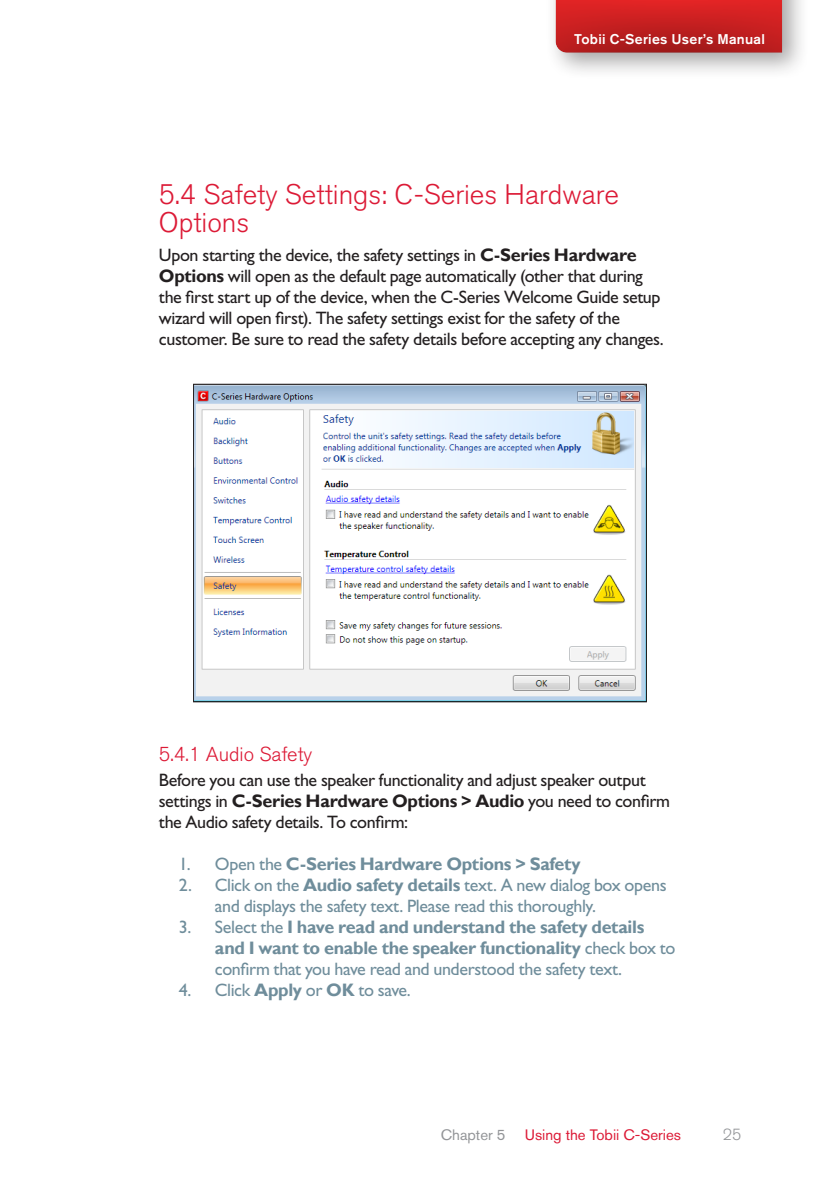
<style>
.page{position:relative;width:840px;height:1191px;background:#fff}
.page>*{position:absolute;margin:0;border:0;box-sizing:border-box;transform-origin:0 0}
.Heading_2_-_Title__1{font:300 28px/28px "Akzidenz Grotesk BE";color:#dc1a36}
.Heading_3_-_Title__1{font:300 20px "Akzidenz Grotesk BE";color:#dc1a36}
.Normal_-_Bodytext__9{font:18px/21px "Gill Sans Std";letter-spacing:-.02em;color:#231f20}
.numbering{font:700 18px/21px "Gill Sans";letter-spacing:-.02em;color:#6f8d9b}
.numbering-2{font:18px/21px "Gill Sans Std";letter-spacing:-.025em;color:#6f8d9b}
.t1{font:300 16px "Akzidenz Grotesk BE";color:#939598}
.t2{font:15px "Akzidenz Grotesk BE";color:#dc1a36}
.t3{font:15px "Akzidenz Grotesk BE";color:#939598}
.t4{font:500 14px "Akzidenz Grotesk BE";letter-spacing:.02em;color:#fff}
.s1{font-family:"Gill Sans";font-weight:700}
.s2{font-family:"Gill Sans Std";font-weight:400}
</style>
<div class="page">
<div style="left:544px;top:0;width:265px;height:80px;background:#231f20;opacity:.4"></div>
<div style="left:552px;top:0;width:230px;height:53px;background:#231f20;opacity:.56"></div>
<img style="left:195px;top:386px;width:449px;height:314px">
<div style="left:193px;top:384px;width:453px;height:318px;border:1px solid #231f20"></div>
<p class="t4" style="left:574px;top:30px;width:192px">Tobii C-Series User’s Manual</p>
<p class="Heading_2_-_Title__1" style="left:159px;top:181px;width:461px">5.4 Safety Settings: C-Series Hardware<br>Options</p>
<p class="Normal_-_Bodytext__9" style="left:159px;top:245px;width:506px">Upon starting the device, the safety settings in <span class="s1">C-Series Hardware Options</span> will open as the default page automatically (other that during the first start up of the device, when the C-Series Welcome Guide setup wizard will open first). The safety settings exist for the safety of the customer. Be sure to read the safety details before accepting any changes.</p>
<p class="Heading_3_-_Title__1" style="left:159px;top:743px;width:155px">5.4.1 Audio Safety</p>
<p class="Normal_-_Bodytext__9" style="left:159px;top:770px;width:512px">Before you can use the speaker functionality and adjust speaker output settings in <span class="s1">C-Series Hardware Options &gt; Audio</span> you need to confirm the Audio safety details. To confirm:</p>
<p class="numbering" style="left:179px;top:853px;width:403px"><span class="s2">1. Open the</span> C-Series Hardware Options &gt; Safety</p>
<p class="numbering-2" style="left:215px;top:875px;width:453px;text-indent:-36px">2. Click on the <span class="s1">Audio safety details</span> text. A new dialog box opens and displays the safety text. Please read this thoroughly.</p>
<p class="numbering" style="left:215px;top:916px;width:461px;text-indent:-36px"><span class="s2">3. Select the</span> I have read and understand the safety details and I want to enable the speaker functionality <span class="s2">check box to confirm that you have read and understood the safety text.</span></p>
<p class="numbering-2" style="left:179px;top:980px;width:233px">4. Click <span class="s1">Apply</span> or <span class="s1">OK</span> to save.</p>
<p class="t3" style="left:440px;top:1125px;width:66px">Chapter 5</p>
<p class="t2" style="left:524px;top:1125px;width:158px">Using the Tobii C-Series</p>
<p class="t1" style="left:722px;top:1125px;width:20px">25</p>
</div>
